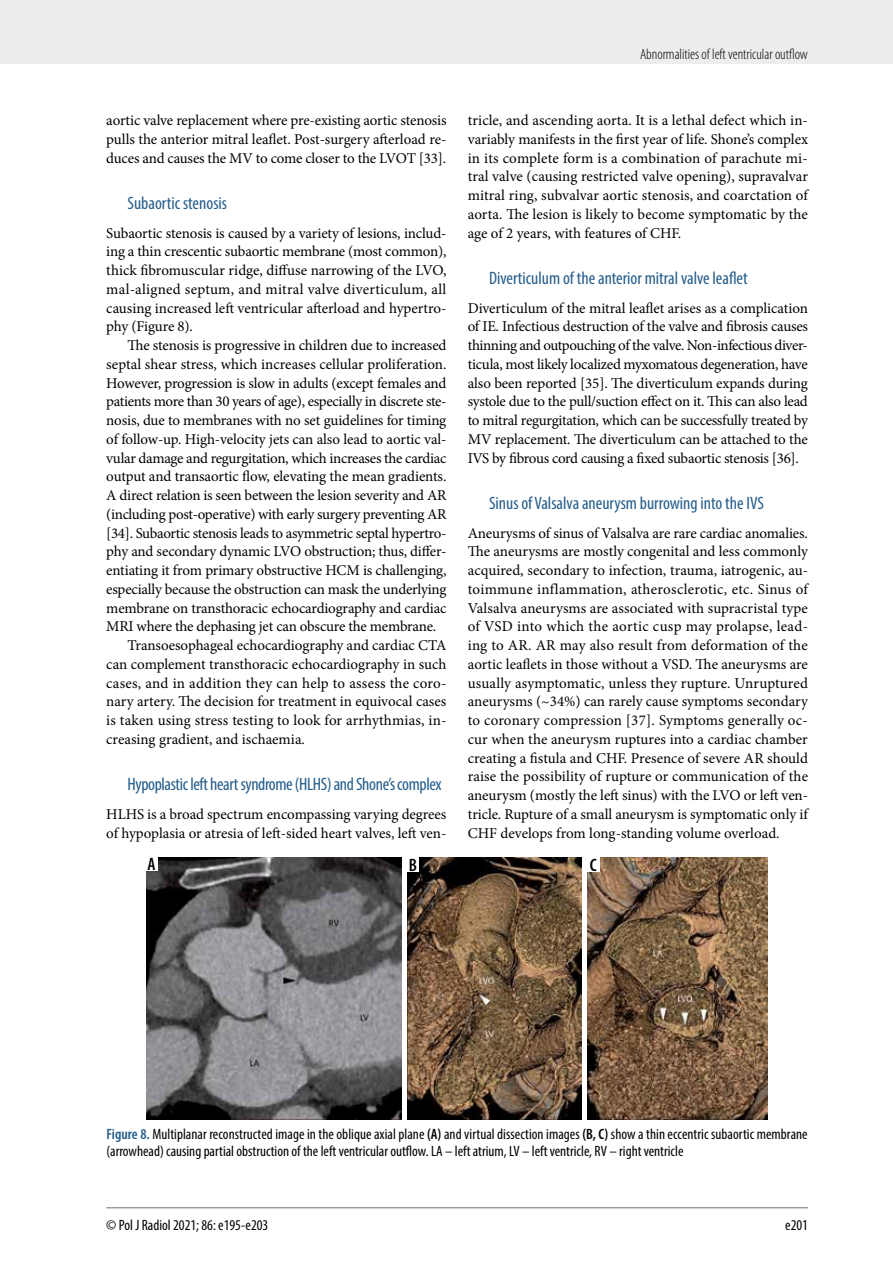
<style>
.page{position:relative;width:893px;height:1263px;background:#fff}
.page>*{position:absolute;margin:0;border:0;box-sizing:border-box;transform-origin:0 0}
.t1{font:condensed 18px "Myriad Pro";color:#245d8c}
.t2{font:condensed 18px "Myriad Pro";letter-spacing:-.02em;color:#245d8c}
.t3{font:600 condensed 18px "Myriad Pro";color:#000}
.t4{font:15px/18.8px "Minion Pro";letter-spacing:-.01em;color:#000;text-align:justify}
.t5{font:condensed 15px/16.5px "Myriad Pro";color:#000}
.t6{font:15px "Minion Pro";letter-spacing:.01em;color:#000}
.t7{font:15px "Minion Pro";letter-spacing:.015em;color:#000}
.t8{font:300 condensed 15px "Myriad Pro";color:#000}
.s1{font-weight:600;color:#245d8c}
.s2{font-weight:600}
</style>
<div class="page">
<div style="left:0;top:0;width:893px;height:64px;background:#ededed"></div>
<hr style="left:106px;top:1207px;width:702px;height:1px;background:#9d9d9c">
<img style="left:146px;top:857px;width:256px;height:262px">
<img style="left:408px;top:857px;width:174px;height:262px">
<img style="left:588px;top:857px;width:180px;height:262px">
<div style="left:145px;top:856px;width:13px;height:15px;background:#fff"></div>
<div style="left:406px;top:857px;width:13px;height:15px;background:#fff"></div>
<div style="left:587px;top:856px;width:13px;height:15px;background:#fff"></div>
<p class="t8" style="left:640px;top:45px;width:169px">Abnormalities of left ventricular outflow</p>
<p class="t4" style="left:106px;top:111px;width:342px">aortic valve replacement where pre-existing aortic stenosis pulls the anterior mitral leaflet. Post-surgery afterload re&shy;duces and causes the MV to come closer to the LVOT [33].</p>
<p class="t1" style="left:128px;top:192px;width:101px">Subaortic stenosis</p>
<p class="t4" style="left:106px;top:223px;width:342px">Subaortic stenosis is caused by a variety of lesions, includ&shy;ing a thin crescentic subaortic membrane (most common), thick fibromuscular ridge, diffuse narrowing of the LVO, mal-aligned septum, and mitral valve diverticulum, all causing increased left ventricular afterload and hypertro&shy;phy (Figure 8).</p>
<p class="t4" style="left:128px;top:336px;width:320px">The stenosis is progressive in children due to increased</p>
<p class="t4" style="left:106px;top:355px;width:342px">septal shear stress, which increases cellular proliferation.</p>
<p class="t4" style="left:106px;top:373px;width:342px">However, progression is slow in adults (except females and</p>
<p class="t4" style="left:106px;top:392px;width:342px">patients more than 30 years of age), especially in discrete ste-</p>
<p class="t4" style="left:106px;top:411px;width:341px">nosis, due to membranes with no set guidelines for timing</p>
<p class="t4" style="left:106px;top:430px;width:342px">of follow-up. High-velocity jets can also lead to aortic val-</p>
<p class="t4" style="left:106px;top:448px;width:342px">vular damage and regurgitation, which increases the cardiac</p>
<p class="t4" style="left:106px;top:467px;width:342px">output and transaortic flow, elevating the mean gradients.</p>
<p class="t4" style="left:106px;top:486px;width:342px">A direct relation is seen between the lesion severity and AR</p>
<p class="t4" style="left:106px;top:505px;width:342px">(including post-operative) with early surgery preventing AR</p>
<p class="t4" style="left:106px;top:523px;width:342px">[34]. Subaortic stenosis leads to asymmetric septal hypertro-</p>
<p class="t4" style="left:106px;top:542px;width:342px">phy and secondary dynamic LVO obstruction; thus, differ-</p>
<p class="t4" style="left:106px;top:561px;width:342px">entiating it from primary obstructive HCM is challenging,</p>
<p class="t4" style="left:106px;top:580px;width:342px">especially because the obstruction can mask the underlying</p>
<p class="t4" style="left:106px;top:598px;width:342px">membrane on transthoracic echocardiography and cardiac</p>
<p class="t4" style="left:106px;top:617px;width:331px">MRI where the dephasing jet can obscure the membrane.</p>
<p class="t4" style="left:128px;top:636px;width:320px">Transoesophageal echocardiography and cardiac CTA</p>
<p class="t4" style="left:106px;top:655px;width:342px">can complement transthoracic echocardiography in such</p>
<p class="t7" style="left:106px;top:673px;width:342px">cases, and in addition they can help to assess the coro-</p>
<p class="t4" style="left:106px;top:692px;width:342px">nary artery. The decision for treatment in equivocal cases</p>
<p class="t6" style="left:106px;top:710px;width:342px">is taken using stress testing to look for arrhythmias, in-</p>
<p class="t4" style="left:106px;top:730px;width:200px">creasing gradient, and ischaemia.</p>
<p class="t2" style="left:128px;top:773px;width:316px">Hypoplastic left heart syndrome (HLHS) and Shone’s complex</p>
<p class="t4" style="left:106px;top:805px;width:342px">HLHS is a broad spectrum encompassing varying degrees of hypoplasia or atresia of left-sided heart valves, left ven-</p>
<p class="t4" style="left:468px;top:111px;width:342px">tricle, and ascending aorta. It is a lethal defect which in&shy;variably manifests in the first year of life. Shone’s complex in its complete form is a combination of parachute mi&shy;tral valve (causing restricted valve opening), supravalvar mitral ring, subvalvar aortic stenosis, and coarctation of aorta. The lesion is likely to become symptomatic by the age of 2 years, with features of CHF.</p>
<p class="t1" style="left:489px;top:267px;width:260px">Diverticulum of the anterior mitral valve leaflet</p>
<p class="t4" style="left:468px;top:298px;width:342px">Diverticulum of the mitral leaflet arises as a complication of IE. Infectious destruction of the valve and fibrosis causes thinning and outpouching of the valve. Non-infectious diver&shy;ticula, most likely localized myxomatous degeneration, have also been reported [35]. The diverticulum expands during systole due to the pull/suction effect on it. This can also lead to mitral regurgitation, which can be successfully treated by MV replacement. The diverticulum can be attached to the IVS by fibrous cord causing a fixed subaortic stenosis [36].</p>
<p class="t1" style="left:489px;top:492px;width:277px">Sinus of Valsalva aneurysm burrowing into the IVS</p>
<p class="t4" style="left:468px;top:523px;width:342px">Aneurysms of sinus of Valsalva are rare cardiac anomalies.<br>The aneurysms are mostly congenital and less commonly acquired, secondary to infection, trauma, iatrogenic, au&shy;toimmune inflammation, atherosclerotic, etc. Sinus of Valsalva aneurysms are associated with supracristal type of VSD into which the aortic cusp may prolapse, lead&shy;ing to AR. AR may also result from deformation of the aortic leaflets in those without a VSD. The aneurysms are usually asymptomatic, unless they rupture. Unruptured aneurysms (~34%) can rarely cause symptoms secondary to coronary compression [37]. Symptoms generally oc&shy;cur when the aneurysm ruptures into a cardiac chamber creating a fistula and CHF. Presence of severe AR should raise the possibility of rupture or communication of the aneurysm (mostly the left sinus) with the LVO or left ven&shy;tricle. Rupture of a small aneurysm is symptomatic only if CHF develops from long-standing volume overload.</p>
<p class="t3" style="left:148px;top:853px;width:10px">A</p>
<p class="t3" style="left:409px;top:854px;width:10px">B</p>
<p class="t3" style="left:590px;top:853px;width:8px">C</p>
<p class="t5" style="left:106px;top:1126px;width:703px"><span class="s1">Figure 8.</span> Multiplanar reconstructed image in the oblique axial plane <span class="s2">(A)</span> and virtual dissection images <span class="s2">(B, C)</span> show a thin eccentric subaortic membrane (arrowhead) causing partial obstruction of the left ventricular outflow. LA – left atrium, LV – left ventricle, RV – right ventricle</p>
<p class="t5" style="left:106px;top:1216px;width:164px">© Pol J Radiol 2021; 86: e195-e203</p>
<p class="t5" style="left:785px;top:1216px;width:24px">e201</p>
</div>
